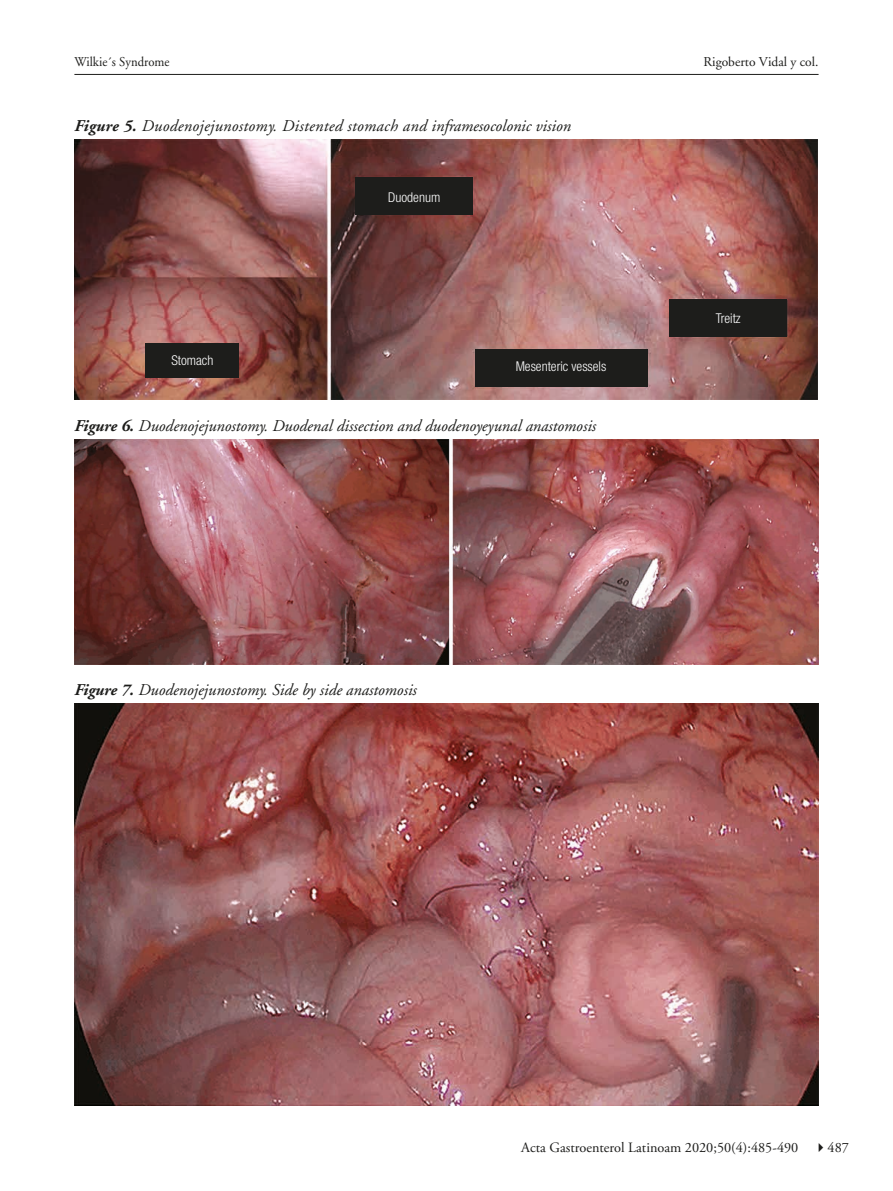
<style>
.page{position:relative;width:893px;height:1191px;background:#fff}
.page>*{position:absolute;margin:0;border:0;box-sizing:border-box;transform-origin:0 0}
.t1{font:italic 16.5px "Adobe Garamond";color:#1d1d1b}
.t2{font:italic 16.5px "Adobe Garamond";letter-spacing:.02em;color:#1d1d1b}
.t3{font:14.25px "Adobe Garamond Pro";color:#1d1d1b}
.t4{font:300 condensed 13.5px "Helvetica Neue LT Std";color:#fff}
.t5{font:13.5px "Adobe Garamond";color:#1d1d1b}
.t6{font:13.5px "Adobe Garamond";color:#1d1d1b;scale:.94 1}
.s1{font-weight:700}
</style>
<div class="page">
<hr style="left:74px;top:74px;width:745px;height:1px;background:#1d1d1b">
<img style="left:74px;top:139px;width:743px;height:260px">
<img style="left:74px;top:439px;width:745px;height:225px">
<img style="left:74px;top:704px;width:745px;height:401px">
<div style="left:146px;top:343px;width:93px;height:35px;background:#1d1d1b"></div>
<div style="left:355px;top:177px;width:118px;height:38px;background:#1d1d1b"></div>
<div style="left:669px;top:299px;width:118px;height:38px;background:#1d1d1b"></div>
<div style="left:475px;top:349px;width:172px;height:37px;background:#1d1d1b"></div>
<p class="t6" style="left:74px;top:55px;width:103px">Wilkie´s Syndrome</p>
<p class="t5" style="left:703px;top:55px;width:117px">Rigoberto Vidal y col.</p>
<p class="t2" style="left:74px;top:117px;width:498px"><span class="s1">Figure 5.</span> Duodenojejunostomy. Distented stomach and inframesocolonic vision</p>
<p class="t4" style="left:171px;top:353px;width:43px">Stomach</p>
<p class="t4" style="left:388px;top:189px;width:53px">Duodenum</p>
<p class="t4" style="left:516px;top:359px;width:92px">Mesenteric vessels</p>
<p class="t1" style="left:74px;top:417px;width:523px"><span class="s1">Figure 6.</span> Duodenojejunostomy. Duodenal dissection and duodenoyeyunal anastomosis</p>
<p class="t1" style="left:74px;top:681px;width:344px"><span class="s1">Figure 7.</span> Duodenojejunostomy. Side by side anastomosis</p>
<p class="t4" style="left:716px;top:311px;width:26px">Treitz</p>
<p class="t3" style="left:521px;top:1139px;width:329px">Acta Gastroenterol Latinoam 2020;50(4):485-490 ✔487</p>
</div>
